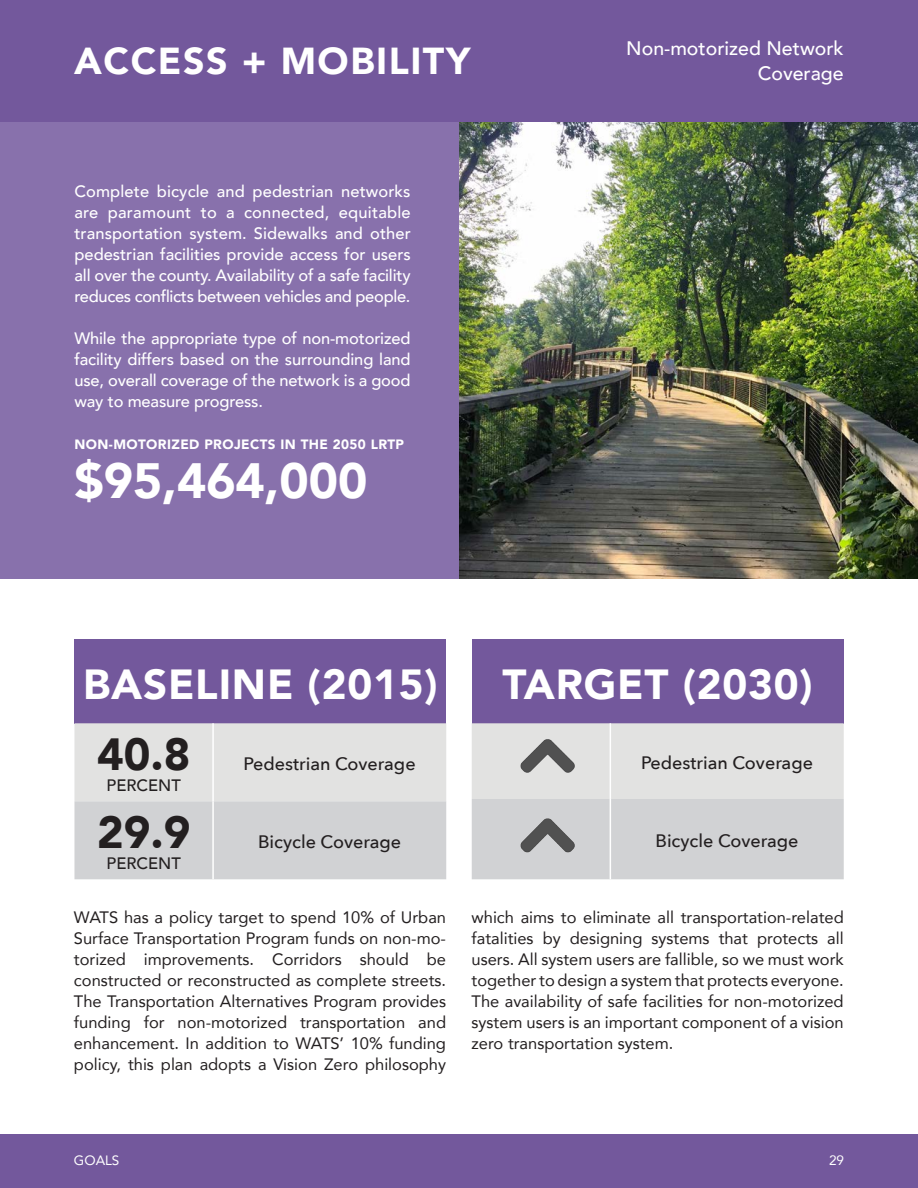
<style>
.page{position:relative;width:918px;height:1188px;background:#fff}
.page>*{position:absolute;margin:0;border:0;box-sizing:border-box;transform-origin:0 0}
._16{font:900 49.5px "Avenir";color:#fff}
.t1{font:900 45px "Avenir";color:#231f20}
.Table_Header{font:900 42px "Avenir";letter-spacing:.02em;color:#fff}
.Main_Header{font:900 37.5px "Avenir";letter-spacing:.04em;color:#fff}
.List_next_to_header{font:500 19.5px/25.5px "Avenir";color:#fff;text-align:right}
.Copy_in_Table{font:500 18px "Avenir Next";color:#231f20}
.paragraph{font:16.5px/21px "Avenir";color:#231f20;text-align:justify}
.paragraph_-_color_block{font:500 16.5px/21px "Avenir";letter-spacing:-.01em;color:#fff;text-align:justify}
.t2{font:500 16.5px "Avenir";color:#231f20}
.Safety_Projects{font:900 13.5px "Avenir";letter-spacing:.03em;color:#fff}
.t3{font:13.5px "Avenir";color:#fff}
</style>
<div class="page">
<img style="left:459px;top:122px;width:459px;height:457px">
<div style="left:0;top:1134px;width:918px;height:54px;background:#73589c"></div>
<div style="left:0;top:122px;width:459px;height:457px;background:#8871ac"></div>
<div style="left:0;top:0;width:918px;height:122px;background:#73589c"></div>
<div style="left:74px;top:639px;width:372px;height:84px;background:#73589c"></div>
<svg style="left:74px;top:723px;width:372px;height:156px;background:#d9d9da"></svg>
<hr style="left:212px;top:723px;width:2px;height:78px;background:#fff">
<hr style="left:212px;top:801px;width:2px;height:78px;background:#fff">
<div style="left:472px;top:639px;width:372px;height:84px;background:#73589c"></div>
<svg style="left:472px;top:723px;width:372px;height:156px;background:#d9d9da"></svg>
<hr style="left:610px;top:723px;width:1px;height:76px;background:#fff">
<hr style="left:610px;top:799px;width:1px;height:80px;background:#fff">
<img style="left:510px;top:724px;width:72px;height:72px">
<img style="left:510px;top:804px;width:72px;height:72px">
<p class="Main_Header" style="left:74px;top:29px;width:398px">ACCESS + MOBILITY</p>
<p class="List_next_to_header" style="left:626px;top:34px;width:219px">Non-motorized Network<br>Coverage</p>
<p class="paragraph_-_color_block" style="left:74px;top:180px;width:338px">Complete bicycle and pedestrian networks are paramount to a connected, equitable transportation system. Sidewalks and other pedestrian facilities provide access for users all over the county. Availability of a safe facility reduces conflicts between vehicles and people.</p>
<p class="paragraph_-_color_block" style="left:74px;top:327px;width:338px">While the appropriate type of non-motorized facility differs based on the surrounding land use, overall coverage of the network is a good way to measure progress.</p>
<p class="Safety_Projects" style="left:74px;top:433px;width:331px">NON-MOTORIZED PROJECTS IN THE 2050 LRTP</p>
<p class="_16" style="left:74px;top:439px;width:295px">$95,464,000</p>
<p class="Table_Header" style="left:83px;top:648px;width:356px">BASELINE (2015)</p>
<p class="t1" style="left:97px;top:716px;width:95px">40.8</p>
<p class="t2" style="left:107px;top:771px;width:76px">PERCENT</p>
<p class="Copy_in_Table" style="left:244px;top:748px;width:174px">Pedestrian Coverage</p>
<p class="t1" style="left:97px;top:794px;width:95px">29.9</p>
<p class="t2" style="left:107px;top:849px;width:76px">PERCENT</p>
<p class="Copy_in_Table" style="left:258px;top:826px;width:145px">Bicycle Coverage</p>
<p class="Table_Header" style="left:503px;top:648px;width:312px">TARGET (2030)</p>
<p class="Copy_in_Table" style="left:641px;top:747px;width:174px">Pedestrian Coverage</p>
<p class="Copy_in_Table" style="left:655px;top:825px;width:145px">Bicycle Coverage</p>
<p class="paragraph" style="left:74px;top:907px;width:374px">WATS has a policy target to spend 10% of Urban Surface Transportation Program funds on non-mo&shy;torized improvements. Corridors should be constructed or reconstructed as complete streets.<br>The Transportation Alternatives Program provides funding for non-motorized transportation and enhancement. In addition to WATS’ 10% funding policy, this plan adopts a Vision Zero philosophy</p>
<p class="paragraph" style="left:472px;top:907px;width:374px">which aims to eliminate all transportation-related fatalities by designing systems that protects all users. All system users are fallible, so we must work together to design a system that protects everyone.<br>The availability of safe facilities for non-motorized system users is an important component of a vision zero transportation system.</p>
<p class="t3" style="left:74px;top:1150px;width:47px">GOALS</p>
<p class="t3" style="left:829px;top:1150px;width:17px">29</p>
</div>
